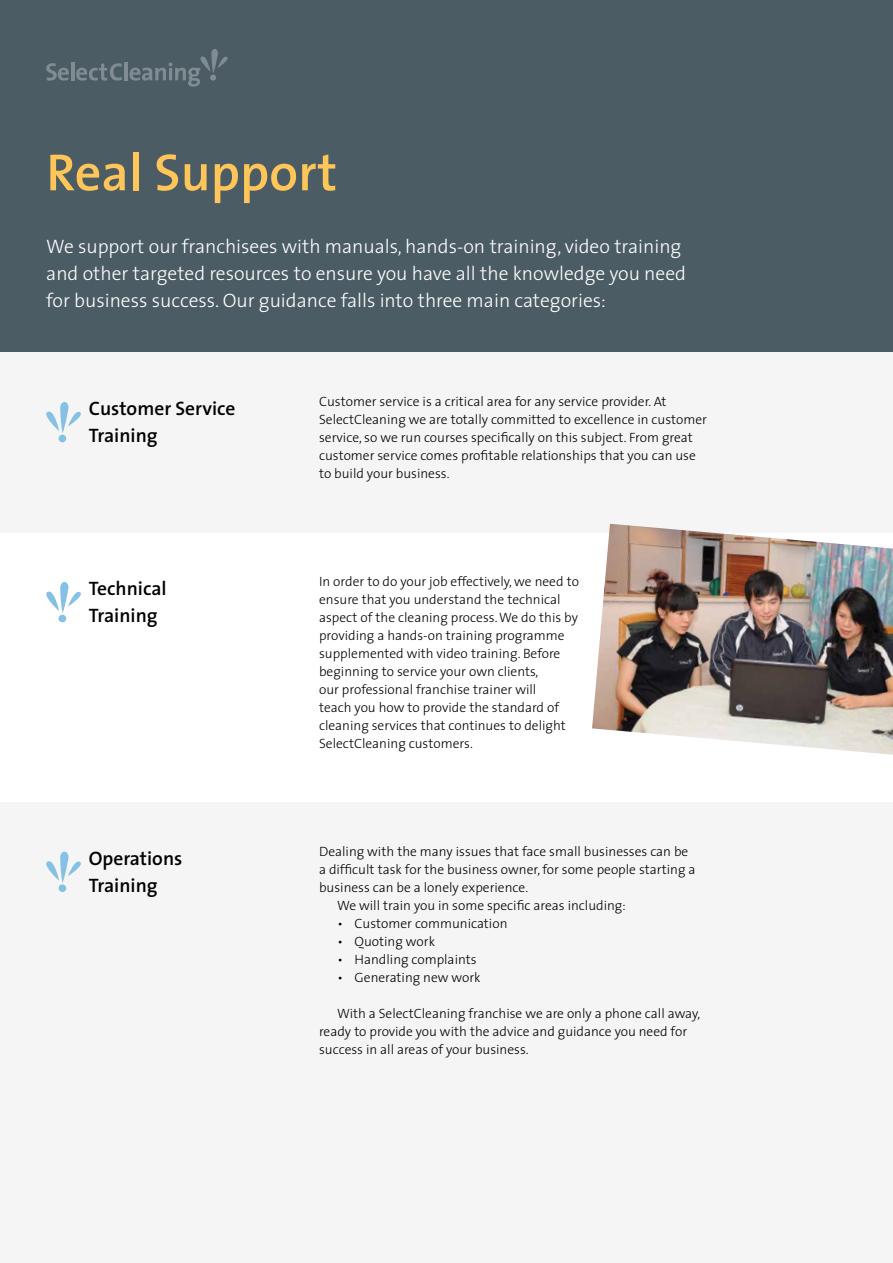
<style>
.page{position:relative;width:893px;height:1263px;background:#fff}
.page>*{position:absolute;margin:0;border:0;box-sizing:border-box;transform-origin:0 0}
.t1{font:600 52.5px "The Sans";color:#fec658}
.t2{font:300 19.5px/27px "The Sans";color:#fff}
.t3{font:600 19.5px/27px "The Sans";color:#000}
.t4{font:300 13.5px/18px "The Sans";color:#000}
</style>
<div class="page">
<div style="left:0;top:0;width:893px;height:352px;background:#4c5c65"></div>
<svg style="left:46px;top:63px;width:23px;height:18px"></svg>
<hr style="left:71px;top:62px;width:3px;height:18px;background:#fff">
<svg style="left:76px;top:63px;width:46px;height:18px"></svg>
<hr style="left:124px;top:62px;width:3px;height:18px;background:#fff">
<svg style="left:130px;top:49px;width:98px;height:38px"></svg>
<div style="left:0;top:352px;width:893px;height:180px;background:#f5f5f5"></div>
<div style="left:0;top:802px;width:893px;height:461px;background:#f5f5f5"></div>
<svg style="left:46px;top:402px;width:35px;height:31px"></svg>
<div style="left:59px;top:435px;width:7px;height:7px;background:#85c1e5;border-radius:50%"></div>
<svg style="left:46px;top:582px;width:35px;height:31px"></svg>
<div style="left:59px;top:615px;width:7px;height:7px;background:#85c1e5;border-radius:50%"></div>
<svg style="left:46px;top:851px;width:35px;height:32px"></svg>
<div style="left:59px;top:884px;width:7px;height:8px;background:#85c1e5;border-radius:50%"></div>
<img style="left:592px;top:524px;width:301px;height:231px">
<h1 class="t1" style="left:46px;top:129px;width:292px">Real Support</h1>
<h2 class="t2" style="left:46px;top:233px;width:641px">We support our franchisees with manuals, hands-on training, video training and other targeted resources to ensure you have all the knowledge you need for business success. Our guidance falls into three main categories:</h2>
<h2 class="t3" style="left:89px;top:395px;width:148px">Customer Service<br>Training</h2>
<p class="t4" style="left:319px;top:392px;width:389px">Customer service is a critical area for any service provider. At SelectCleaning we are totally committed to excellence in customer service, so we run courses specifically on this subject. From great customer service comes profitable relationships that you can use to build your business.</p>
<h2 class="t3" style="left:89px;top:575px;width:79px">Technical<br>Training</h2>
<p class="t4" style="left:319px;top:572px;width:261px">In order to do your job effectively, we need to ensure that you understand the technical aspect of the cleaning process. We do this by providing a hands-on training programme supplemented with video training. Before beginning to service your own clients,<br>our professional franchise trainer will<br>teach you how to provide the standard of cleaning services that continues to delight SelectCleaning customers.</p>
<h2 class="t3" style="left:89px;top:845px;width:95px">Operations<br>Training</h2>
<p class="t4" style="left:319px;top:842px;width:371px">Dealing with the many issues that face small businesses can be</p>
<p class="t4" style="left:319px;top:860px;width:378px">a difficult task for the business owner, for some people starting a</p>
<p class="t4" style="left:319px;top:878px;width:211px">business can be a lonely experience.</p>
<p class="t4" style="left:337px;top:896px;width:290px">We will train you in some specific areas including:</p>
<p class="t4" style="left:338px;top:914px;width:171px">• Customer communication</p>
<p class="t4" style="left:338px;top:932px;width:99px">• Quoting work</p>
<p class="t4" style="left:338px;top:950px;width:140px">• Handling complaints</p>
<p class="t4" style="left:338px;top:968px;width:145px">• Generating new work</p>
<p class="t4" style="left:319px;top:1004px;width:383px;text-indent:18px">With a SelectCleaning franchise we are only a phone call away, ready to provide you with the advice and guidance you need for success in all areas of your business.</p>
</div>
